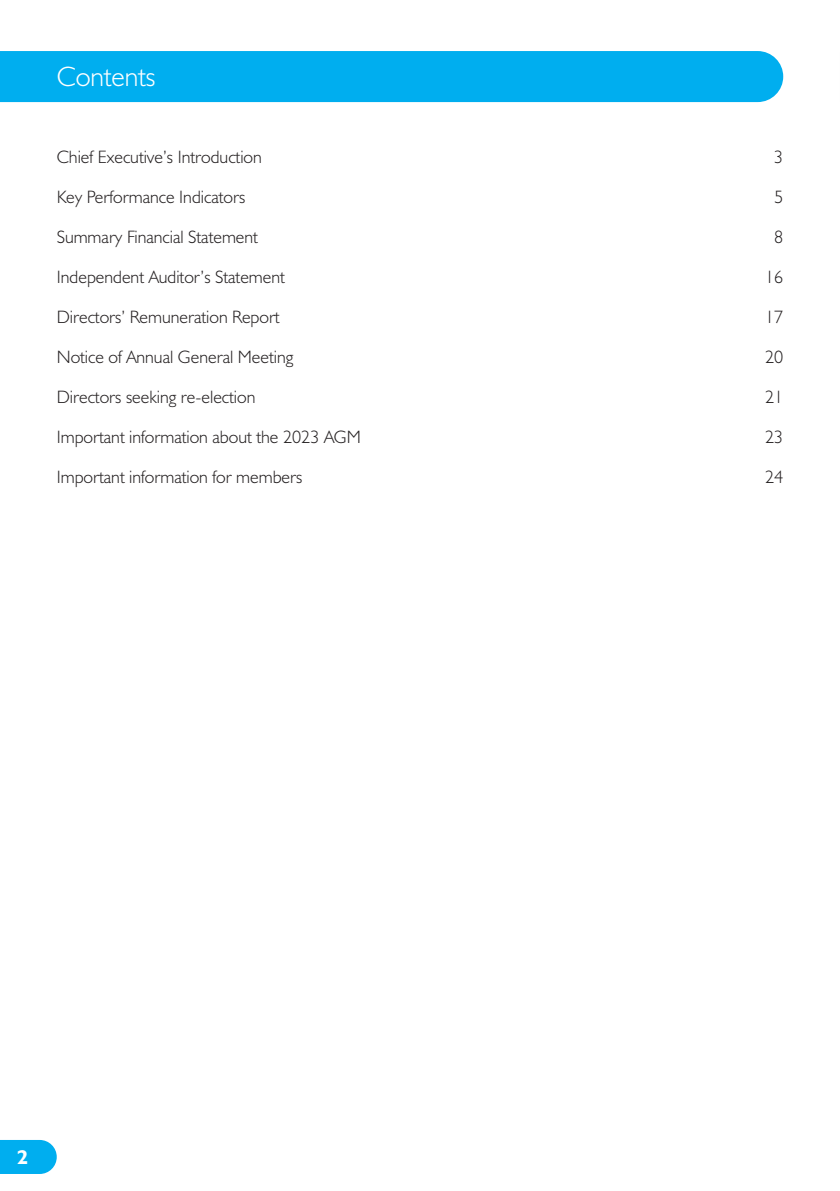
<style>
.page{position:relative;width:840px;height:1191px;background:#fff}
.page>*{position:absolute;margin:0;border:0;box-sizing:border-box;transform-origin:0 0}
.t1{font:300 28px "Humanist 521 BT";color:#fff}
.t2{font:700 20px "Humanist 521 BT";color:#fff}
.t3{font:300 18px "Humanist 521 BT";color:#231f20}
</style>
<div class="page">
<svg style="left:0;top:1140px;width:57px;height:34px"></svg>
<div style="left:0;top:51px;width:782px;height:51px;background:#00aeef"></div>
<h1 class="t1" style="left:57px;top:59px;width:100px">Contents</h1>
<p class="t3" style="left:57px;top:145px;width:206px">Chief Executive’s Introduction</p>
<p class="t3" style="left:773px;top:145px;width:11px">3</p>
<p class="t3" style="left:57px;top:185px;width:190px">Key Performance Indicators</p>
<p class="t3" style="left:773px;top:185px;width:11px">5</p>
<p class="t3" style="left:57px;top:225px;width:203px">Summary Financial Statement</p>
<p class="t3" style="left:773px;top:225px;width:11px">8</p>
<p class="t3" style="left:57px;top:265px;width:230px">Independent Auditor’s Statement</p>
<p class="t3" style="left:764px;top:265px;width:20px">16</p>
<p class="t3" style="left:57px;top:305px;width:224px">Directors’ Remuneration Report</p>
<p class="t3" style="left:764px;top:305px;width:20px">17</p>
<p class="t3" style="left:57px;top:345px;width:238px">Notice of Annual General Meeting</p>
<p class="t3" style="left:764px;top:345px;width:20px">20</p>
<p class="t3" style="left:57px;top:385px;width:200px">Directors seeking re-election</p>
<p class="t3" style="left:764px;top:385px;width:20px">21</p>
<p class="t3" style="left:57px;top:425px;width:305px">Important information about the 2023 AGM</p>
<p class="t3" style="left:764px;top:425px;width:20px">23</p>
<p class="t3" style="left:57px;top:465px;width:247px">Important information for members</p>
<p class="t3" style="left:764px;top:465px;width:20px">24</p>
<p class="t2" style="left:17px;top:1144px;width:12px">2</p>
</div>
